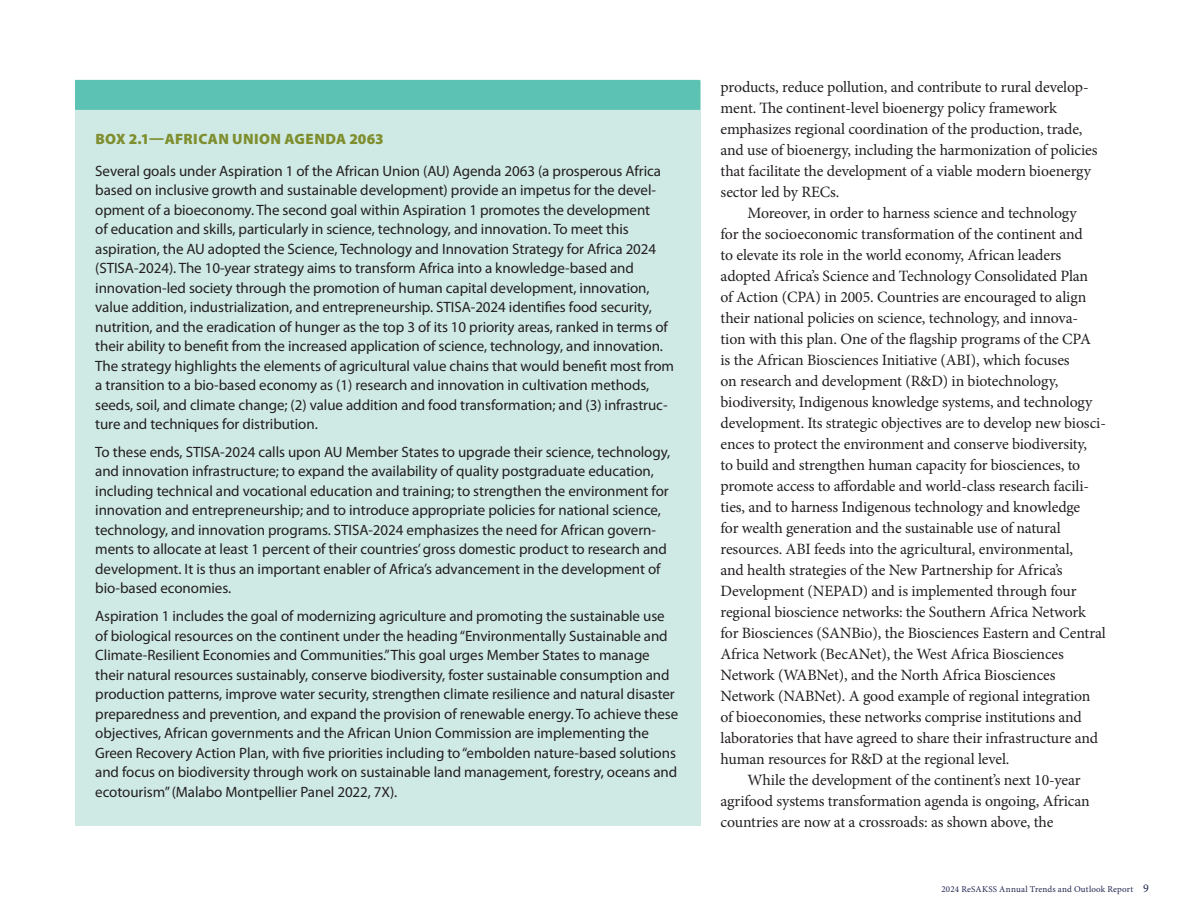
<style>
.page{position:relative;width:1188px;height:918px;background:#fff}
.page>*{position:absolute;margin:0;border:0;box-sizing:border-box;transform-origin:0 0}
.t1{font:15.75px/21px "Minion Pro";letter-spacing:-.01em;color:#231f20}
.t2{font:15px/19.5px "Myriad Pro";letter-spacing:-.005em;color:#231f20}
.t3{font:900 15px "Myriad Pro";letter-spacing:.025em;color:#7f8e2e}
.t4{font:9px "Minion Pro";letter-spacing:.025em;color:#222850}
.s1{font-size:12px}
</style>
<div class="page">
<div style="left:75px;top:81px;width:625px;height:744px;background:#cfeae4"></div>
<div style="left:75px;top:80px;width:625px;height:30px;background:#5cc3b4"></div>
<p class="t3" style="left:95px;top:129px;width:290px">BOX 2.1—AFRICAN UNION AGENDA 2063</p>
<p class="t2" style="left:95px;top:161px;width:580px">Several goals under Aspiration 1 of the African Union (AU) Agenda 2063 (a prosperous Africa based on inclusive growth and sustainable development) provide an impetus for the devel&shy;opment of a bioeconomy. The second goal within Aspiration 1 promotes the development<br>of education and skills, particularly in science, technology, and innovation. To meet this aspiration, the AU adopted the Science, Technology and Innovation Strategy for Africa 2024 (STISA-2024). The 10-year strategy aims to transform Africa into a knowledge-based and innovation-led society through the promotion of human capital development, innovation, value addition, industrialization, and entrepreneurship. STISA-2024 identifies food security, nutrition, and the eradication of hunger as the top 3 of its 10 priority areas, ranked in terms of their ability to benefit from the increased application of science, technology, and innovation.<br>The strategy highlights the elements of agricultural value chains that would benefit most from a transition to a bio-based economy as (1) research and innovation in cultivation methods, seeds, soil, and climate change; (2) value addition and food transformation; and (3) infrastruc&shy;ture and techniques for distribution.</p>
<p class="t2" style="left:95px;top:442px;width:577px">To these ends, STISA-2024 calls upon AU Member States to upgrade their science, technology, and innovation infrastructure; to expand the availability of quality postgraduate education, including technical and vocational education and training; to strengthen the environment for innovation and entrepreneurship; and to introduce appropriate policies for national science, technology, and innovation programs. STISA-2024 emphasizes the need for African govern&shy;ments to allocate at least 1 percent of their countries’ gross domestic product to research and development. It is thus an important enabler of Africa’s advancement in the development of bio-based economies.</p>
<p class="t2" style="left:95px;top:606px;width:584px">Aspiration 1 includes the goal of modernizing agriculture and promoting the sustainable use of biological resources on the continent under the heading “Environmentally Sustainable and Climate-Resilient Economies and Communities.” This goal urges Member States to manage their natural resources sustainably, conserve biodiversity, foster sustainable consumption and production patterns, improve water security, strengthen climate resilience and natural disaster preparedness and prevention, and expand the provision of renewable energy. To achieve these objectives, African governments and the African Union Commission are implementing the Green Recovery Action Plan, with five priorities including to “embolden nature-based solutions and focus on biodiversity through work on sustainable land management, forestry, oceans and ecotourism” (Malabo Montpellier Panel 2022, 7X).</p>
<p class="t1" style="left:721px;top:77px;width:378px">products, reduce pollution, and contribute to rural develop&shy;ment. The continent-level bioenergy policy framework emphasizes regional coordination of the production, trade, and use of bioenergy, including the harmonization of policies that facilitate the development of a viable modern bioenergy sector led by RECs.</p>
<p class="t1" style="left:748px;top:203px;width:331px">Moreover, in order to harness science and technology</p>
<p class="t1" style="left:721px;top:224px;width:364px">for the socioeconomic transformation of the continent and</p>
<p class="t1" style="left:721px;top:245px;width:342px">to elevate its role in the world economy, African leaders</p>
<p class="t1" style="left:721px;top:266px;width:369px">adopted Africa’s Science and Technology Consolidated Plan</p>
<p class="t1" style="left:721px;top:287px;width:367px">of Action (CPA) in 2005. Countries are encouraged to align</p>
<p class="t1" style="left:721px;top:308px;width:359px">their national policies on science, technology, and innova-</p>
<p class="t1" style="left:721px;top:329px;width:372px">tion with this plan. One of the flagship programs of the CPA</p>
<p class="t1" style="left:721px;top:350px;width:351px">is the African Biosciences Initiative (ABI), which focuses</p>
<p class="t1" style="left:721px;top:371px;width:339px">on research and development (R&amp;D) in biotechnology,</p>
<p class="t1" style="left:721px;top:392px;width:373px">biodiversity, Indigenous knowledge systems, and technology</p>
<p class="t1" style="left:721px;top:413px;width:387px">development. Its strategic objectives are to develop new biosci-</p>
<p class="t1" style="left:721px;top:434px;width:368px">ences to protect the environment and conserve biodiversity,</p>
<p class="t1" style="left:721px;top:455px;width:361px">to build and strengthen human capacity for biosciences, to</p>
<p class="t1" style="left:721px;top:476px;width:370px">promote access to affordable and world-class research facili-</p>
<p class="t1" style="left:721px;top:497px;width:361px">ties, and to harness Indigenous technology and knowledge</p>
<p class="t1" style="left:721px;top:518px;width:342px">for wealth generation and the sustainable use of natural</p>
<p class="t1" style="left:721px;top:539px;width:354px">resources. ABI feeds into the agricultural, environmental,</p>
<p class="t1" style="left:721px;top:560px;width:344px">and health strategies of the New Partnership for Africa’s</p>
<p class="t1" style="left:721px;top:581px;width:358px">Development (NEPAD) and is implemented through four</p>
<p class="t1" style="left:721px;top:602px;width:367px">regional bioscience networks: the Southern Africa Network</p>
<p class="t1" style="left:721px;top:623px;width:387px">for Biosciences (SANBio), the Biosciences Eastern and Central</p>
<p class="t1" style="left:721px;top:644px;width:345px">Africa Network (BecANet), the West Africa Biosciences</p>
<p class="t1" style="left:721px;top:665px;width:336px">Network (WABNet), and the North Africa Biosciences</p>
<p class="t1" style="left:721px;top:686px;width:371px">Network (NABNet). A good example of regional integration</p>
<p class="t1" style="left:721px;top:707px;width:363px">of bioeconomies, these networks comprise institutions and</p>
<p class="t1" style="left:721px;top:728px;width:379px">laboratories that have agreed to share their infrastructure and</p>
<p class="t1" style="left:721px;top:749px;width:290px">human resources for R&amp;D at the regional level.</p>
<p class="t1" style="left:748px;top:770px;width:335px">While the development of the continent’s next 10-year</p>
<p class="t1" style="left:721px;top:791px;width:371px">agrifood systems transformation agenda is ongoing, African</p>
<p class="t1" style="left:721px;top:812px;width:334px">countries are now at a crossroads: as shown above, the</p>
<p class="t4" style="left:941px;top:883px;width:209px">2024 ReSAKSS Annual Trends and Outlook Report <span class="s1">9</span></p>
</div>
